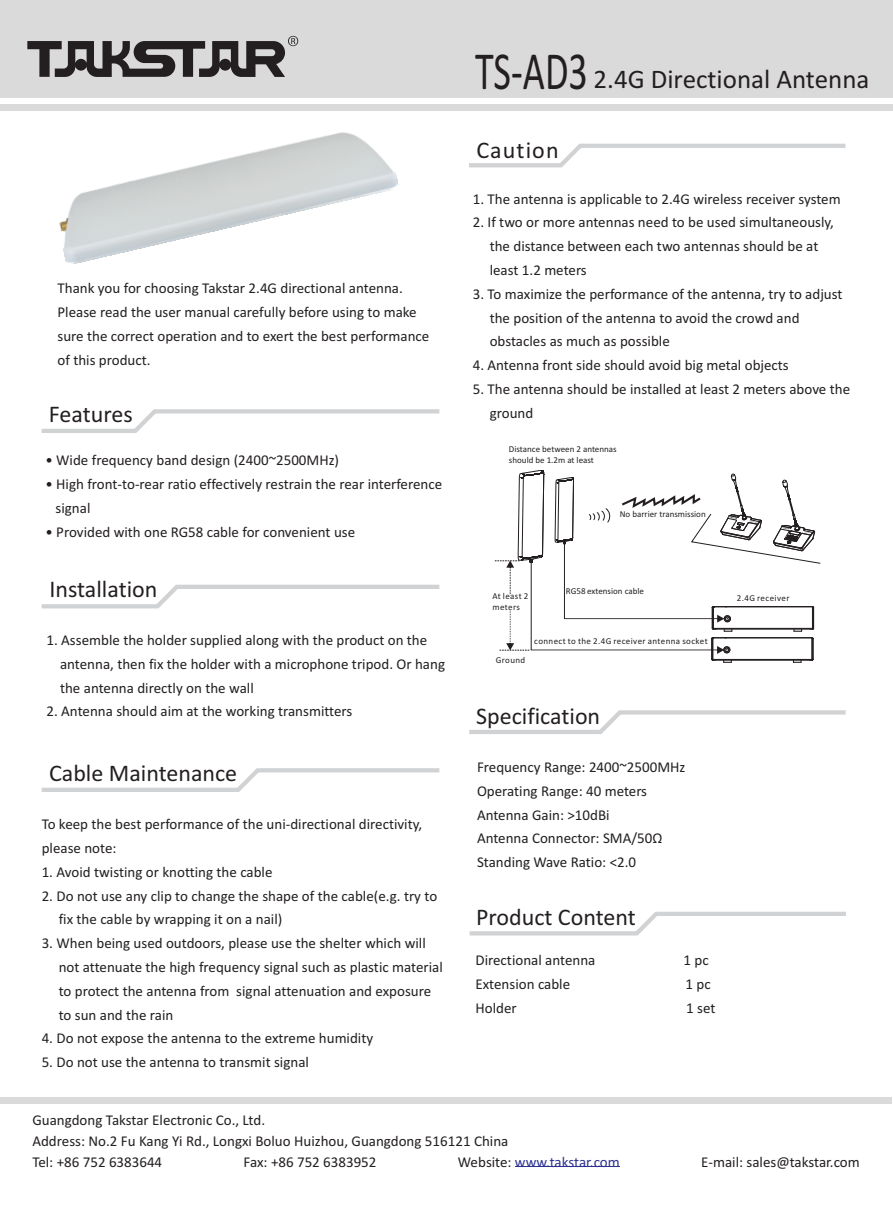
<style>
.page{position:relative;width:893px;height:1212px;background:#fff}
.page>*{position:absolute;margin:0;border:0;box-sizing:border-box;transform-origin:0 0}
.t1{font:54px "Calibri";color:#231f20;scale:.71 1}
.t2{font:27px "Calibri";color:#231f20}
.t3{font:24px "Calibri";color:#231f20}
.t4{font:24px "Calibri";letter-spacing:.045em;color:#231f20}
.t5{font:15px/23.9px "Calibri";color:#231f20}
.t6{font:15px "Calibri";color:#2d3291}
.t7{font:9px/10.9px "Calibri";color:#231f20}
.t8{font:9px "Calibri";letter-spacing:.045em;color:#231f20}
.t9{font:9px/10.9px "Calibri";letter-spacing:.04em;color:#231f20}
.s1{color:#231f20}
</style>
<div class="page">
<div style="left:0;top:1px;width:893px;height:97px;background:#dbdada"></div>
<div style="left:0;top:104px;width:893px;height:7px;background:#dbdada"></div>
<svg style="left:27px;top:36px;width:271px;height:41px"></svg>
<div style="left:1px;top:1097px;width:891px;height:6px;background:#dbdada"></div>
<img style="left:59px;top:132px;width:340px;height:132px">
<svg style="left:41px;top:409px;width:399px;height:24px"></svg>
<svg style="left:41px;top:584px;width:399px;height:25px"></svg>
<svg style="left:41px;top:768px;width:399px;height:24px"></svg>
<svg style="left:469px;top:710px;width:377px;height:24px"></svg>
<svg style="left:469px;top:143px;width:377px;height:25px"></svg>
<svg style="left:469px;top:911px;width:377px;height:25px"></svg>
<svg style="left:494px;top:470px;width:327px;height:193px"></svg>
<hr style="left:515px;top:1166px;width:105px;height:1px;background:#2d3291">
<p class="t5" style="left:57px;top:278px;width:373px">Thank you for choosing Takstar 2.4G directional antenna.<br>Please read the user manual carefully before using to make sure the correct operation and to exert the best performance of this product.</p>
<h3 class="t3" style="left:49px;top:404px;width:85px">Features</h3>
<p class="t5" style="left:45px;top:450px;width:295px">• Wide frequency band design (2400~2500MHz)</p>
<p class="t5" style="left:56px;top:474px;width:388px;text-indent:-10px">• High front-to-rear ratio effectively restrain the rear interference signal</p>
<p class="t5" style="left:45px;top:521px;width:311px">• Provided with one RG58 cable for convenient use</p>
<h3 class="t3" style="left:49px;top:579px;width:110px">Installation</h3>
<p class="t5" style="left:60px;top:629px;width:387px;text-indent:-14px">1. Assemble the holder supplied along with the product on the antenna, then fix the holder with a microphone tripod. Or hang the antenna directly on the wall</p>
<p class="t5" style="left:46px;top:701px;width:307px">2. Antenna should aim at the working transmitters</p>
<h3 class="t3" style="left:49px;top:763px;width:190px">Cable Maintenance</h3>
<p class="t5" style="left:42px;top:813px;width:382px">To keep the best performance of the uni-directional directivity, please note:</p>
<p class="t5" style="left:42px;top:861px;width:232px">1. Avoid twisting or knotting the cable</p>
<p class="t5" style="left:59px;top:885px;width:380px;text-indent:-17px">2. Do not use any clip to change the shape of the cable(e.g. try to fix the cable by wrapping it on a nail)</p>
<p class="t5" style="left:59px;top:932px;width:386px;text-indent:-17px">3. When being used outdoors, please use the shelter which will not attenuate the high frequency signal such as plastic material to protect the antenna from signal attenuation and exposure to sun and the rain</p>
<p class="t5" style="left:42px;top:1028px;width:333px">4. Do not expose the antenna to the extreme humidity</p>
<p class="t5" style="left:42px;top:1051px;width:269px">5. Do not use the antenna to transmit signal</p>
<h1 class="t1" style="left:475px;top:49px;width:160px">TS-AD3</h1>
<h2 class="t2" style="left:593px;top:67px;width:277px">2.4G Directional Antenna</h2>
<h3 class="t4" style="left:476px;top:139px;width:84px">Caution</h3>
<p class="t5" style="left:473px;top:188px;width:369px">1. The antenna is applicable to 2.4G wireless receiver system</p>
<p class="t5" style="left:490px;top:212px;width:346px;text-indent:-17px">2. If two or more antennas need to be used simultaneously, the distance between each two antennas should be at least 1.2 meters</p>
<p class="t5" style="left:490px;top:283px;width:354px;text-indent:-17px">3. To maximize the performance of the antenna, try to adjust the position of the antenna to avoid the crowd and obstacles as much as possible</p>
<p class="t5" style="left:473px;top:355px;width:318px">4. Antenna front side should avoid big metal objects</p>
<p class="t5" style="left:490px;top:378px;width:362px;text-indent:-17px">5. The antenna should be installed at least 2 meters above the ground</p>
<p class="t7" style="left:509px;top:444px;width:109px">Distance between 2 antennas should be 1.2m at least</p>
<p class="t7" style="left:620px;top:509px;width:87px">No barrier transmission</p>
<p class="t7" style="left:566px;top:586px;width:80px">RG 58 extension cable</p>
<p class="t9" style="left:492px;top:591px;width:37px">At least 2 meters</p>
<p class="t8" style="left:737px;top:594px;width:54px">2.4G receiver</p>
<p class="t7" style="left:496px;top:656px;width:31px">Ground</p>
<p class="t8" style="left:534px;top:637px;width:175px">connect to the 2.4G receiver antenna socket</p>
<h3 class="t3" style="left:476px;top:706px;width:126px">Specification</h3>
<p class="t5" style="left:477px;top:756px;width:210px">Frequency Range: 2400~2500MHz<br>Operating Range: 40 meters<br>Antenna Gain: &gt;10dBi<br>Antenna Connector: SMA/50Ω<br>Standing Wave Ratio: &lt;2.0</p>
<h3 class="t3" style="left:476px;top:907px;width:161px">Product Content</h3>
<p class="t5" style="left:475px;top:949px;width:121px">Directional antenna</p>
<p class="t5" style="left:684px;top:949px;width:27px">1 pc</p>
<p class="t5" style="left:475px;top:973px;width:96px">Extension cable</p>
<p class="t5" style="left:685px;top:973px;width:27px">1 pc</p>
<p class="t5" style="left:475px;top:997px;width:43px">Holder</p>
<p class="t5" style="left:686px;top:997px;width:31px">1 set</p>
<p class="t5" style="left:32px;top:1110px;width:477px;line-height:20.9px">Guangdong Takstar Electronic Co., Ltd.<br>Address: No.2 Fu Kang Yi Rd., Longxi Boluo Huizhou, Guangdong 516121 China<br>Tel: +86 752 6383644</p>
<p class="t5" style="left:244px;top:1151px;width:134px">Fax: +86 752 6383952</p>
<p class="t6" style="left:458px;top:1155px;width:163px"><span class="s1">Website:</span> www.takstar.com</p>
<p class="t5" style="left:701px;top:1151px;width:160px">E-mail: sales@takstar.com</p>
</div>
